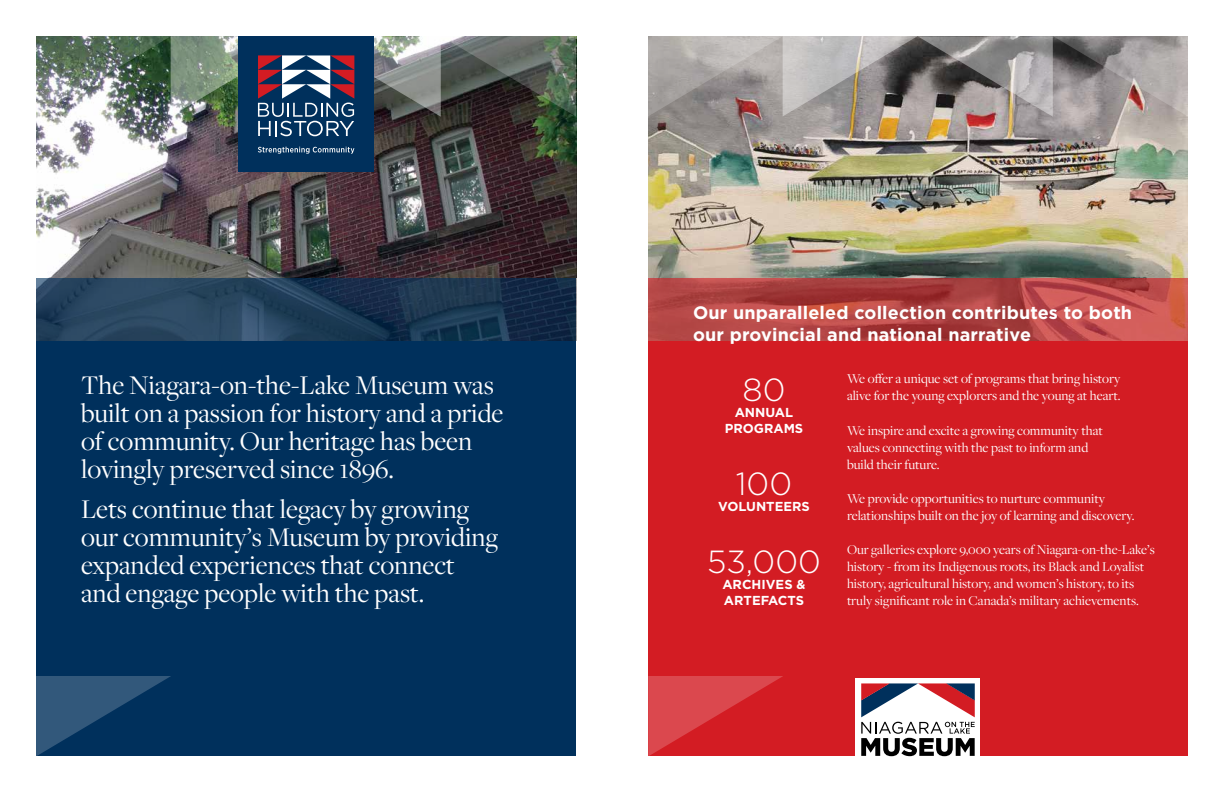
<style>
.page{position:relative;width:1224px;height:792px;background:#fff}
.page>*{position:absolute;margin:0;border:0;box-sizing:border-box;transform-origin:0 0}
.t1{font:300 32px "Gotham";color:#fff}
.t2{font:28px/28px "Freight Disp Pro";color:#fff}
.t3{font:700 18px/22px "Gotham";letter-spacing:.01em;color:#fff}
.t4{font:14px/17px "Freight Disp Pro";color:#fff}
.t5{font:700 13px/16px "Gotham";color:#fff;text-align:center}
</style>
<div class="page">
<div style="left:36px;top:36px;width:540px;height:720px;background:#00305c"></div>
<img style="left:36px;top:136px;width:540px;height:142px">
<div style="left:648px;top:36px;width:540px;height:720px;background:#d31c23"></div>
<img style="left:648px;top:117px;width:540px;height:161px">
<svg style="left:648px;top:278px;width:540px;height:63px;background:#b54745"></svg>
<svg style="left:648px;top:36px;width:540px;height:81px;background:#9b9594"></svg>
<svg style="left:36px;top:676px;width:135px;height:80px"></svg>
<div style="left:238px;top:36px;width:136px;height:136px;background:#00305c"></div>
<img style="left:36px;top:36px;width:540px;height:100px">
<svg style="left:258px;top:147px;width:96px;height:7px"></svg>
<svg style="left:648px;top:676px;width:135px;height:80px"></svg>
<div style="left:856px;top:678px;width:124px;height:84px;background:#fff"></div>
<svg style="left:861px;top:683px;width:114px;height:73px"></svg>
<svg style="left:36px;top:278px;width:540px;height:63px;background:#203b56"></svg>
<h2 class="t2" style="left:81px;top:370px;width:424px">The Niagara-on-the-Lake Museum was built on a passion for history and a pride of community. Our heritage has been lovingly preserved since 1896.</h2>
<h2 class="t2" style="left:81px;top:494px;width:419px">Lets continue that legacy by growing our community’s Museum by providing expanded experiences that connect and engage people with the past.</h2>
<p class="t3" style="left:693px;top:302px;width:441px">Our unparalleled collection contributes to both our provincial and national narrative</p>
<h1 class="t1" style="left:743px;top:372px;width:44px">80</h1>
<p class="t5" style="left:725px;top:404px;width:80px">ANNUAL<br>PROGRAMS</p>
<h1 class="t1" style="left:736px;top:466px;width:58px">100</h1>
<p class="t5" style="left:718px;top:498px;width:93px">VOLUNTEERS</p>
<h1 class="t1" style="left:707px;top:544px;width:115px">53,000</h1>
<p class="t5" style="left:722px;top:576px;width:85px;text-align:left">ARCHIVES &amp;<br>ARTEFACTS</p>
<p class="t4" style="left:847px;top:370px;width:275px">We offer a unique set of programs that bring history alive for the young explorers and the young at heart.</p>
<p class="t4" style="left:847px;top:421px;width:257px">We inspire and excite a growing community that values connecting with the past to inform and build their future.</p>
<p class="t4" style="left:847px;top:490px;width:289px">We provide opportunities to nurture community relationships built on the joy of learning and discovery.</p>
<p class="t4" style="left:847px;top:541px;width:309px">Our galleries explore 9,000 years of Niagara-on-the-Lake’s history - from its Indigenous roots, its Black and Loyalist history, agricultural history, and women’s history, to its truly significant role in Canada’s military achievements.</p>
</div>
